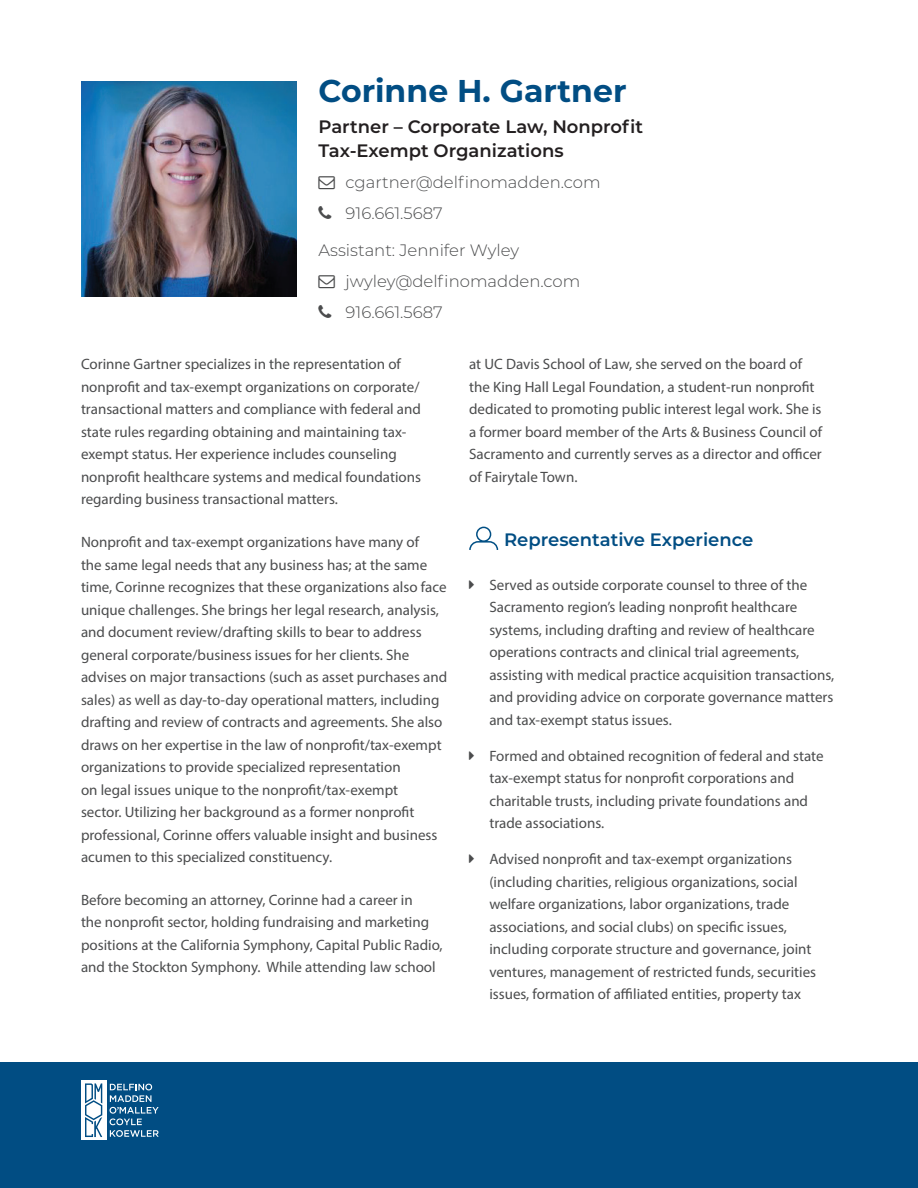
<style>
.page{position:relative;width:918px;height:1188px;background:#fff}
.page>*{position:absolute;margin:0;border:0;box-sizing:border-box;transform-origin:0 0}
.t1{font:700 31.5px "Montserrat";color:#014d83}
.t2{font:600 18px/24px "Montserrat";color:#231f20}
.t3{font:600 18px "Montserrat";color:#014d83}
.t4{font:300 16.5px/30.8px "Montserrat";color:#4b4c4d}
.t5{font:15px/22.5px "Myriad Pro";color:#4b4c4d}
</style>
<div class="page">
<div style="left:0;top:1063px;width:918px;height:125px;background:#014d83"></div>
<div style="left:81px;top:1081px;width:25px;height:59px;background:#fff"></div>
<svg style="left:85px;top:1083px;width:17px;height:54px"></svg>
<svg style="left:110px;top:1084px;width:49px;height:53px"></svg>
<img style="left:81px;top:81px;width:216px;height:216px">
<svg style="left:469px;top:526px;width:30px;height:24px"></svg>
<h1 class="t1" style="left:319px;top:69px;width:310px">Corinne H. Gartner</h1>
<p class="t2" style="left:319px;top:114px;width:326px">Partner – Corporate Law, Nonprofit<br>Tax-Exempt Organizations</p>
<p class="t4" style="left:346px;top:166px;width:257px">cgartner@delfinomadden.com<br>916.661.5687</p>
<p class="t4" style="left:346px;top:235px;width:236px;text-indent:-27px">Assistant: Jennifer Wyley jwyley@delfinomadden.com<br>916.661.5687</p>
<p class="t5" style="left:81px;top:353px;width:342px">Corinne Gartner specializes in the representation of nonprofit and tax-exempt organizations on corporate/ transactional matters and compliance with federal and state rules regarding obtaining and maintaining tax&shy;exempt status. Her experience includes counseling nonprofit healthcare systems and medical foundations regarding business transactional matters.</p>
<p class="t5" style="left:81px;top:531px;width:368px">Nonprofit and tax-exempt organizations have many of<br>the same legal needs that any business has; at the same time, Corinne recognizes that these organizations also face unique challenges. She brings her legal research, analysis, and document review/drafting skills to bear to address general corporate/business issues for her clients. She advises on major transactions (such as asset purchases and sales) as well as day-to-day operational matters, including drafting and review of contracts and agreements. She also draws on her expertise in the law of nonprofit/tax-exempt organizations to provide specialized representation<br>on legal issues unique to the nonprofit/tax-exempt<br>sector. Utilizing her background as a former nonprofit professional, Corinne offers valuable insight and business acumen to this specialized constituency.</p>
<p class="t5" style="left:81px;top:888px;width:363px">Before becoming an attorney, Corinne had a career in<br>the nonprofit sector, holding fundraising and marketing positions at the California Symphony, Capital Public Radio, and the Stockton Symphony. While attending law school</p>
<p class="t5" style="left:469px;top:353px;width:355px">at UC Davis School of Law, she served on the board of the King Hall Legal Foundation, a student-run nonprofit dedicated to promoting public interest legal work. She is a former board member of the Arts &amp; Business Council of Sacramento and currently serves as a director and officer of Fairytale Town.</p>
<p class="t3" style="left:504px;top:527px;width:251px">Representative Experience</p>
<p class="t5" style="left:489px;top:573px;width:347px">Served as outside corporate counsel to three of the Sacramento region’s leading nonprofit healthcare systems, including drafting and review of healthcare operations contracts and clinical trial agreements, assisting with medical practice acquisition transactions, and providing advice on corporate governance matters and tax-exempt status issues.</p>
<p class="t5" style="left:489px;top:744px;width:336px">Formed and obtained recognition of federal and state tax-exempt status for nonprofit corporations and charitable trusts, including private foundations and trade associations.</p>
<p class="t5" style="left:489px;top:848px;width:328px">Advised nonprofit and tax-exempt organizations (including charities, religious organizations, social welfare organizations, labor organizations, trade associations, and social clubs) on specific issues, including corporate structure and governance, joint ventures, management of restricted funds, securities issues, formation of affiliated entities, property tax</p>
</div>
